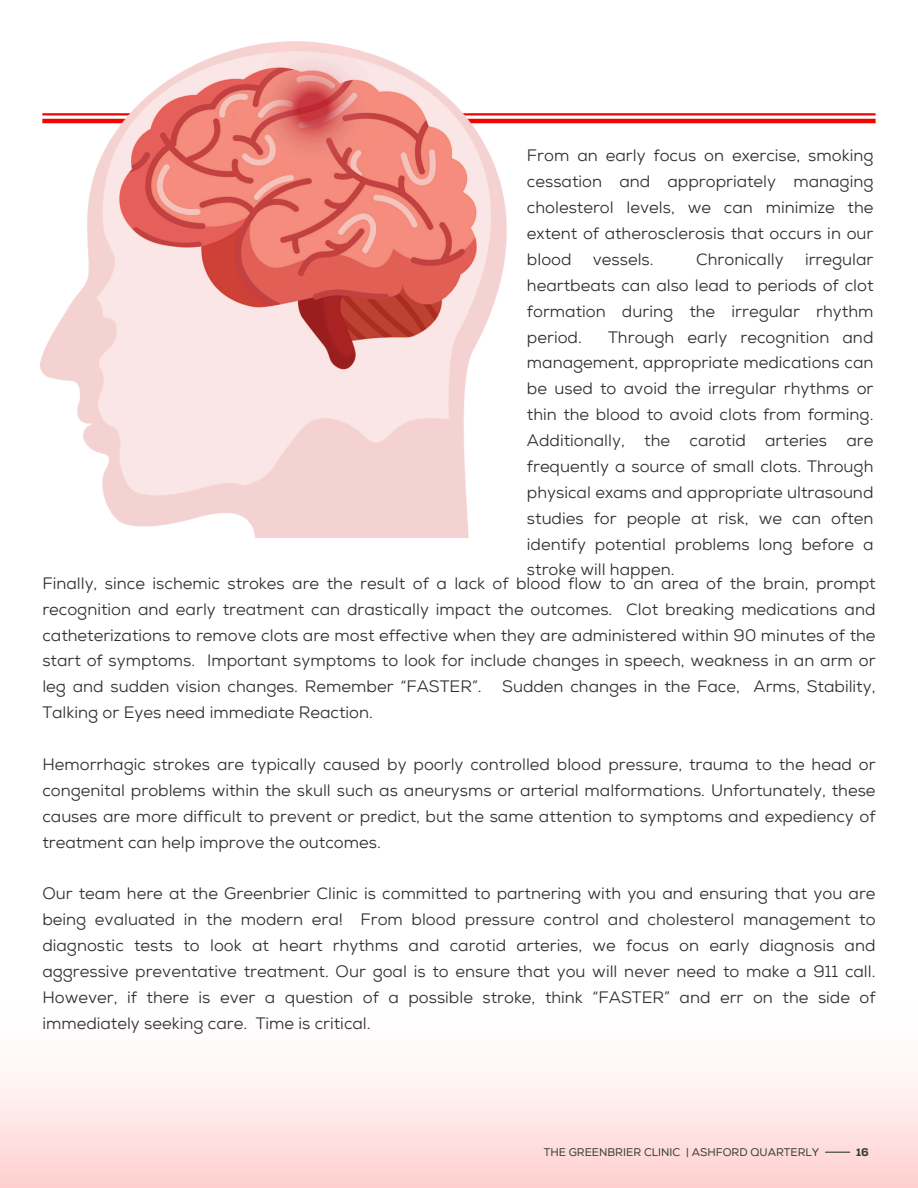
<style>
.page{position:relative;width:918px;height:1188px;background:#fff}
.page>*{position:absolute;margin:0;border:0;box-sizing:border-box;transform-origin:0 0}
.t1{font:16.5px/25.8px "Nexa";color:#2e2e2e;text-align:justify}
.t2{font:10.95px "Nexa";color:#124934}
.t3{font:800 10.95px "Nexa";color:#124934}
</style>
<div class="page">
<img style="left:0;top:1075px;width:918px;height:113px">
<hr style="left:42px;top:119px;width:834px;height:4px;background:#ef0600">
<hr style="left:42px;top:113px;width:834px;height:2px;background:#ef0600">
<img style="left:40px;top:41px;width:466px;height:496px">
<p class="t1" style="left:527px;top:143px;width:348px">From an early focus on exercise, smoking cessation and appropriately managing cholesterol levels, we can minimize the extent of atherosclerosis that occurs in our blood</p>
<p class="t1" style="left:593px;top:246px;width:62px">vessels.</p>
<p class="t1" style="left:696px;top:246px;width:89px">Chronically</p>
<p class="t1" style="left:527px;top:246px;width:348px;text-indent:278px">irregular heartbeats can also lead to periods of clot formation during the irregular rhythm period.</p>
<p class="t1" style="left:527px;top:324px;width:348px;text-indent:81px">Through early recognition and management, appropriate medications can be used to avoid the irregular rhythms or thin the blood to avoid clots from forming.<br>Additionally, the carotid arteries are frequently a source of small clots. Through physical exams and appropriate ultrasound studies for people at risk, we can often identify potential problems long before a stroke will happen.</p>
<h1 class="t1" style="left:42px;top:570px;width:835px">Finally, since ischemic strokes are the result of a lack of blood flow to an area of the brain, prompt recognition and early treatment can drastically impact the outcomes. Clot breaking medications and catheterizations to remove clots are most effective when they are administered within 90 minutes of the start of symptoms. Important symptoms to look for include changes in speech, weakness in an arm or leg and sudden vision changes. Remember “FASTER”. Sudden changes in the Face, Arms, Stability, Talking or Eyes need immediate Reaction.</h1>
<h1 class="t1" style="left:42px;top:751px;width:835px">Hemorrhagic strokes are typically caused by poorly controlled blood pressure, trauma to the head or congenital problems within the skull such as aneurysms or arterial malformations. Unfortunately, these causes are more difficult to prevent or predict, but the same attention to symptoms and expediency of treatment can help improve the outcomes.</h1>
<h1 class="t1" style="left:42px;top:881px;width:835px">Our team here at the Greenbrier Clinic is committed to partnering with you and ensuring that you are being evaluated in the modern era! From blood pressure control and cholesterol management to diagnostic tests to look at heart rhythms and carotid arteries, we focus on early diagnosis and aggressive preventative treatment. Our goal is to ensure that you will never need to make a 911 call.<br>However, if there is ever a question of a possible stroke, think “FASTER” and err on the side of immediately seeking care. Time is critical.</h1>
<h1 class="t2" style="left:544px;top:1146px;width:277px">THE GREENBRIER CLINIC | ASHFORD QUARTERLY</h1>
<p class="t3" style="left:856px;top:1145px;width:14px">16</p>
</div>
